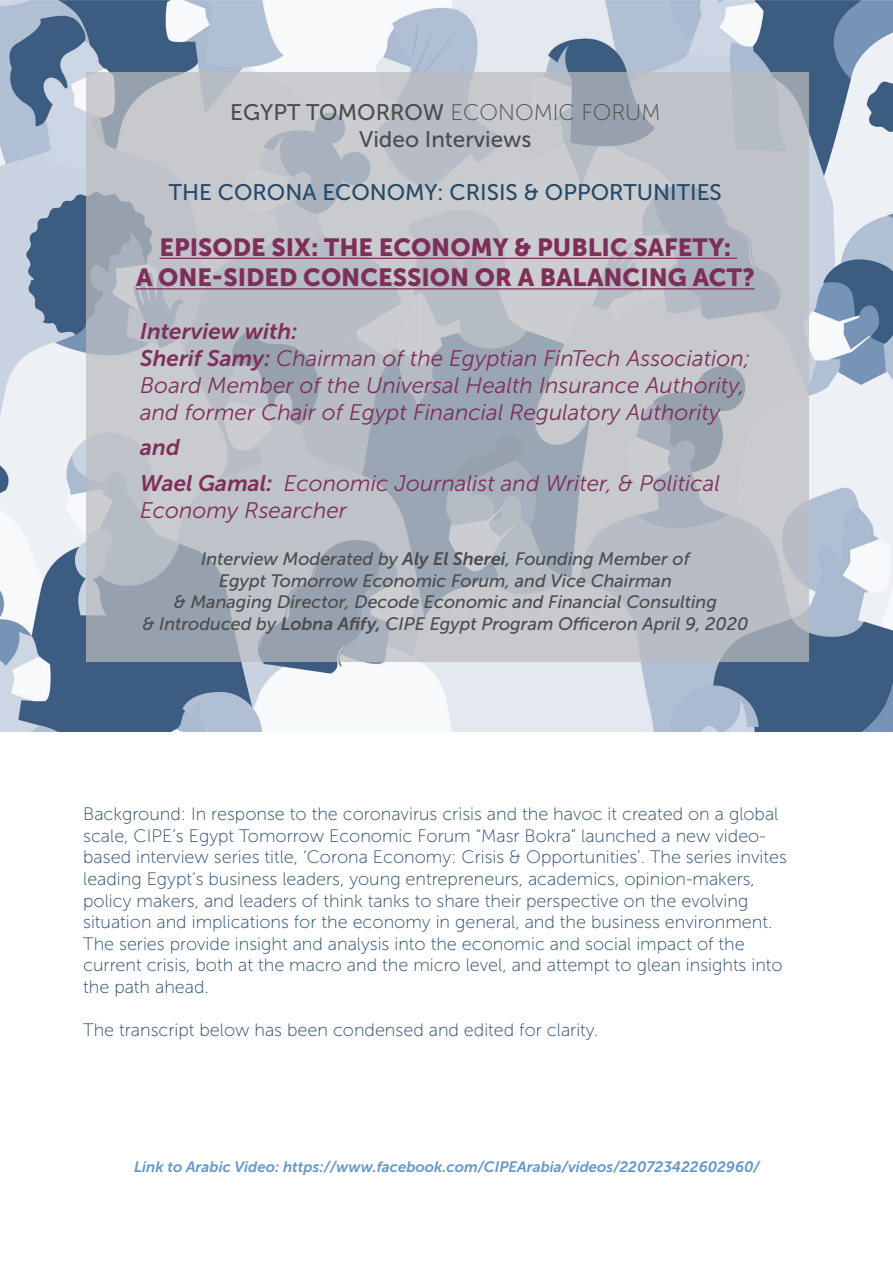
<style>
.page{position:relative;width:893px;height:1263px;background:#fff}
.page>*{position:absolute;margin:0;border:0;box-sizing:border-box;transform-origin:0 0}
.t1{font:24.75px/30.6px "Museo Sans 900";color:#7e2f59;text-align:center}
.t2{font:italic 22.5px/27px "Museo Sans 300";color:#7e2f59}
.t3{font:22.5px/27px "Museo Sans 500";color:#4b4c4d;text-align:center}
.t4{font:22.5px "Museo Sans 500";color:#24496a}
.t5{font:italic 22.5px "Museo Sans 700";color:#7e2f59}
.t6{font:18px/21.6px "Museo Sans 100";color:#24496a}
.t7{font:italic 18px/21.6px "Museo Sans 500";color:#4b4c4d;text-align:center}
.t8{font:italic 15px "Museo Sans 700";color:#6497cb}
.s1{font-family:"Museo Sans 100"}
.s2{font-family:"Museo Sans 700"}
</style>
<div class="page">
<img style="left:0;top:0;width:893px;height:731px">
<svg style="left:86px;top:72px;width:722px;height:590px;background:#b8bdc4"></svg>
<hr style="left:159px;top:258px;width:578px;height:1px;background:#7e2f59">
<hr style="left:136px;top:288px;width:619px;height:1px;background:#7e2f59">
<p class="t3" style="left:230px;top:99px;width:432px">EGYPT TOMORROW <span class="s1">ECONOMIC FORUM<br></span>Video Interviews</p>
<p class="t4" style="left:169px;top:180px;width:554px">THE CORONA ECONOMY: CRISIS &amp; OPPORTUNITIES</p>
<p class="t1" style="left:136px;top:232px;width:620px">EPISODE SIX: THE ECONOMY &amp; PUBLIC SAFETY:<br>A ONE-SIDED CONCESSION OR A BALANCING ACT?</p>
<p class="t2" style="left:140px;top:318px;width:612px"><span class="s2">Interview with:<br>Sherif Samy:</span> Chairman of the Egyptian FinTech Association; Board Member of the Universal Health Insurance Authority, and former Chair of Egypt Financial Regulatory Authority</p>
<p class="t5" style="left:140px;top:435px;width:41px">and</p>
<p class="t2" style="left:140px;top:470px;width:581px"><span class="s2">Wael Gamal:</span> Economic Journalist and Writer, &amp; Political<br>Economy Rsearcher</p>
<p class="t7" style="left:142px;top:548px;width:608px">Interview Moderated by <span class="s2">Aly El Sherei</span>, Founding Member of<br>Egypt Tomorrow Economic Forum, and Vice Chairman<br>&amp; Managing Director, Decode Economic and Financial Consulting<br>&amp; Introduced by <span class="s2">Lobna Afify,</span> CIPE Egypt Program Officeron April 9, 2020</p>
<p class="t6" style="left:83px;top:803px;width:705px">Background: In response to the coronavirus crisis and the havoc it created on a global scale, CIPE’s Egypt Tomorrow Economic Forum “Masr Bokra” launched a new video&shy;based interview series title, ‘Corona Economy: Crisis &amp; Opportunities’. The series invites leading Egypt’s business leaders, young entrepreneurs, academics, opinion-makers, policy makers, and leaders of think tanks to share their perspective on the evolving situation and implications for the economy in general, and the business environment.<br>The series provide insight and analysis into the economic and social impact of the current crisis, both at the macro and the micro level, and attempt to glean insights into the path ahead.</p>
<p class="t6" style="left:83px;top:1019px;width:517px">The transcript below has been condensed and edited for clarity.</p>
<p class="t8" style="left:134px;top:1159px;width:627px">Link to Arabic Video: https://www.facebook.com/CIPEArabia/videos/220723422602960/</p>
</div>
